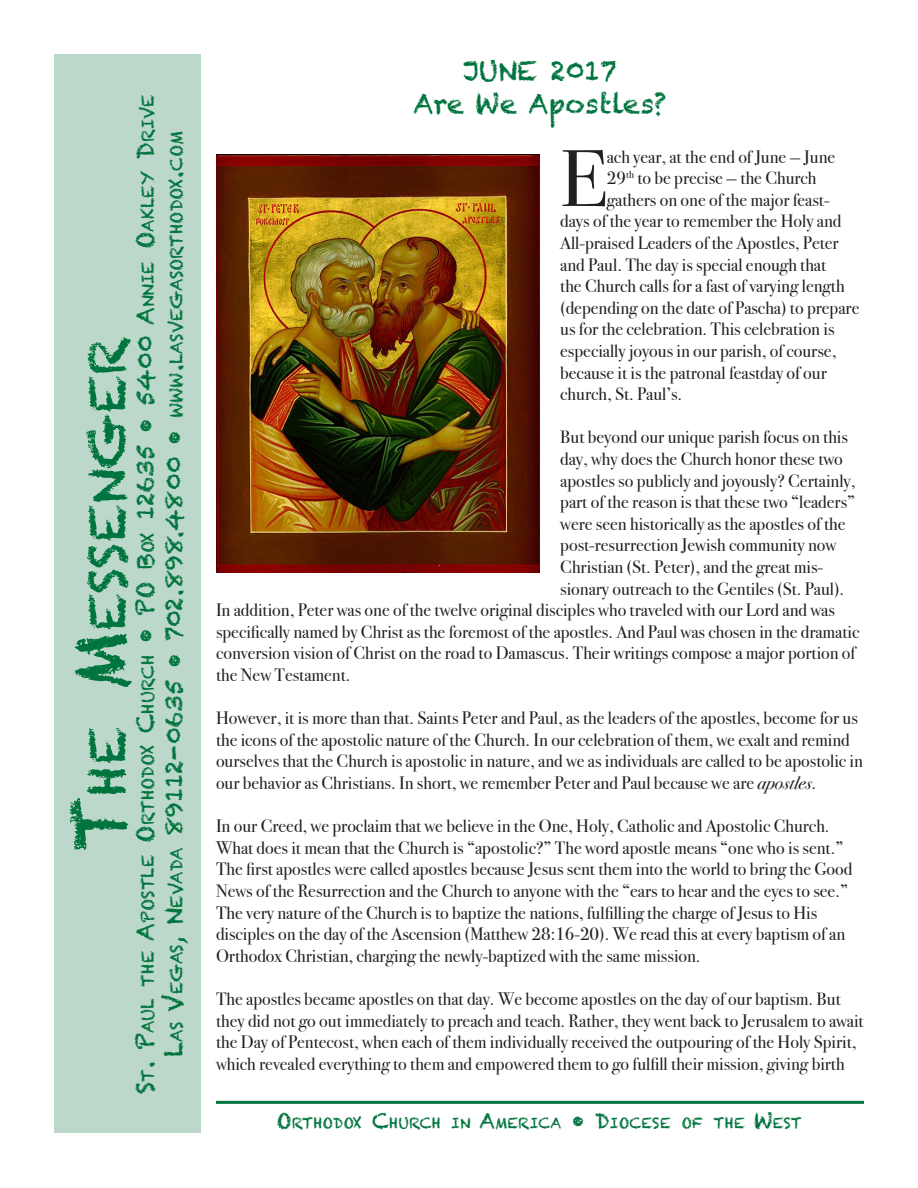
<style>
.page{position:relative;width:918px;height:1188px;background:#fff}
.page>*{position:absolute;margin:0;border:0;box-sizing:border-box;transform-origin:0 0}
.t1{font:80.1px "Bodoni Svty Two ITCTT";color:#231f20}
.t2{font:50.4px "Chalkduster";color:#00743e}
.t3{font:27px "Chalkduster";color:#00743e}
.t4{font:18px/21.6px "Bodoni Svty Two ITCTT";color:#231f20}
.t5{font:16.8px "Chalkduster";color:#00743e}
.t6{font:14.7px "Chalkduster";color:#00743e}
.s1{font-size:24px}
.s2{font-size:72px}
.s3{font-style:italic}
.s4{font-size:21px}
</style>
<div class="page">
<div style="left:55px;top:55px;width:146px;height:1078px;background:#bcd8ca"></div>
<hr style="left:216px;top:1101px;width:648px;height:3px;background:#00743e">
<img style="left:216px;top:154px;width:324px;height:419px">
<p class="t5" style="left:138px;top:1094px;width:1001px;rotate:-90deg"><span class="s1">S</span>T<span class="s1">. P</span>AUL THE <span class="s1">A</span>POSTLE <span class="s1">O</span>RTHODOX <span class="s1">C</span>HURCH <span class="s1">• PO B</span>OX <span class="s1">12635 • 5400 A</span>NNIE <span class="s1">O</span>AKLEY <span class="s1">D</span>RIVE</p>
<p class="t5" style="left:167px;top:1057px;width:928px;rotate:-90deg"><span class="s1">L</span>AS <span class="s1">V</span>EGAS<span class="s1">, N</span>EVADA <span class="s1">89112-0635 • 702.898.4800 •</span> WWW<span class="s1">.</span>LASVEGASORTHODOX<span class="s1">.</span>COM</p>
<p class="t2" style="left:78px;top:852px;width:517px;rotate:-90deg"><span class="s2">T</span>HE <span class="s2">M</span>ESSENGER</p>
<p class="t3" style="left:463px;top:55px;width:155px">JUNE 2017</p>
<p class="t3" style="left:414px;top:88px;width:254px">Are We Apostles?</p>
<p class="t1" style="left:560px;top:113px;width:48px">E</p>
<p class="t4" style="left:607px;top:144px;width:230px">ach year, at the end of June — June</p>
<p class="t4" style="left:607px;top:165px;width:211px">29<sup>th</sup> to be precise — the Church</p>
<p class="t4" style="left:607px;top:187px;width:224px">gathers on one of the major feast-</p>
<p class="t4" style="left:560px;top:209px;width:283px">days of the year to remember the Holy and</p>
<p class="t4" style="left:560px;top:230px;width:280px">All-praised Leaders of the Apostles, Peter</p>
<p class="t4" style="left:560px;top:252px;width:267px">and Paul. The day is special enough that</p>
<p class="t4" style="left:560px;top:273px;width:286px">the Church calls for a fast of varying length</p>
<p class="t4" style="left:560px;top:295px;width:301px">(depending on the date of Pascha) to prepare</p>
<p class="t4" style="left:560px;top:317px;width:276px">us for the celebration. This celebration is</p>
<p class="t4" style="left:560px;top:338px;width:278px">especially joyous in our parish, of course,</p>
<p class="t4" style="left:560px;top:360px;width:268px">because it is the patronal feastday of our</p>
<p class="t4" style="left:560px;top:381px;width:124px">church, St. Paul’s.</p>
<p class="t4" style="left:560px;top:425px;width:289px">But beyond our unique parish focus on this</p>
<p class="t4" style="left:560px;top:446px;width:284px">day, why does the Church honor these two</p>
<p class="t4" style="left:560px;top:468px;width:297px">apostles so publicly and joyously? Certainly,</p>
<p class="t4" style="left:560px;top:489px;width:296px">part of the reason is that these two “leaders”</p>
<p class="t4" style="left:560px;top:511px;width:287px">were seen historically as the apostles of the</p>
<p class="t4" style="left:560px;top:533px;width:278px">post-resurrection Jewish community now</p>
<p class="t4" style="left:560px;top:554px;width:264px">Christian (St. Peter), and the great mis-</p>
<p class="t4" style="left:560px;top:576px;width:285px">sionary outreach to the Gentiles (St. Paul).</p>
<p class="t4" style="left:216px;top:597px;width:620px">In addition, Peter was one of the twelve original disciples who traveled with our Lord and was</p>
<p class="t4" style="left:216px;top:619px;width:645px">specifically named by Christ as the foremost of the apostles. And Paul was chosen in the dramatic</p>
<p class="t4" style="left:216px;top:641px;width:641px">conversion vision of Christ on the road to Damascus. Their writings compose a major portion of</p>
<p class="t4" style="left:216px;top:662px;width:136px">the New Testament.</p>
<p class="t4" style="left:216px;top:705px;width:648px">However, it is more than that. Saints Peter and Paul, as the leaders of the apostles, become for us the icons of the apostolic nature of the Church. In our celebration of them, we exalt and remind ourselves that the Church is apostolic in nature, and we as individuals are called to be apostolic in our behavior as Christians. In short, we remember Peter and Paul because we are <span class="s3">apostles</span>.</p>
<p class="t4" style="left:216px;top:813px;width:638px">In our Creed, we proclaim that we believe in the One, Holy, Catholic and Apostolic Church.<br>What does it mean that the Church is “apostolic?” The word apostle means “one who is sent.” The first apostles were called apostles because Jesus sent them into the world to bring the Good News of the Resurrection and the Church to anyone with the “ears to hear and the eyes to see.” The very nature of the Church is to baptize the nations, fulfilling the charge of Jesus to His disciples on the day of the Ascension (Matthew 28:16-20). We read this at every baptism of an Orthodox Christian, charging the newly-baptized with the same mission.</p>
<p class="t4" style="left:216px;top:986px;width:649px">The apostles became apostles on that day. We become apostles on the day of our baptism. But they did not go out immediately to preach and teach. Rather, they went back to Jerusalem to await the Day of Pentecost, when each of them individually received the outpouring of the Holy Spirit, which revealed everything to them and empowered them to go fulfill their mission, giving birth</p>
<p class="t6" style="left:276px;top:1114px;width:527px"><span class="s4">O</span>RTHODOX <span class="s4">C</span>HURCH IN <span class="s4">A</span>MERICA <span class="s4">• D</span>IOCESE OF THE <span class="s4">W</span>EST</p>
</div>
